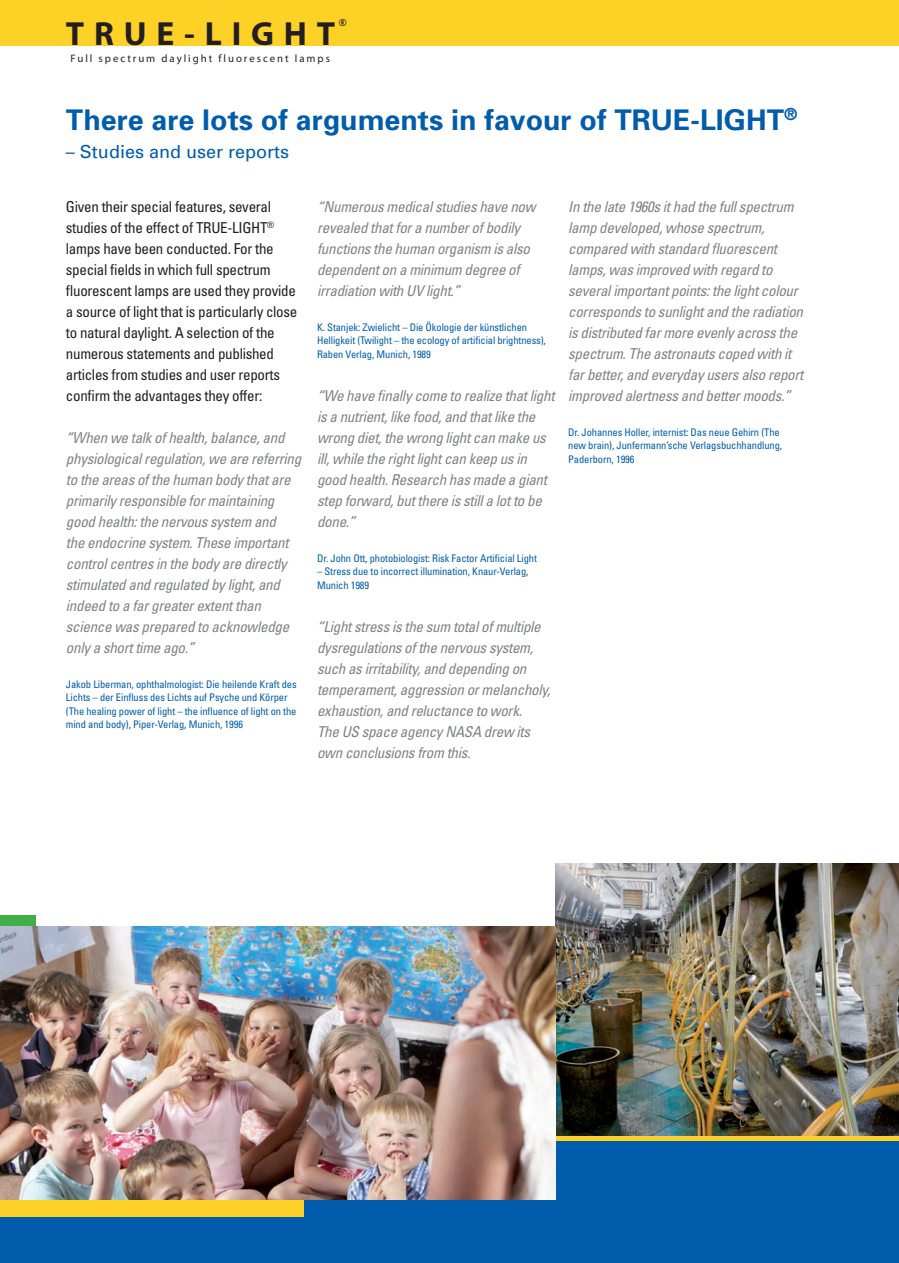
<style>
.page{position:relative;width:899px;height:1263px;background:#fff}
.page>*{position:absolute;margin:0;border:0;box-sizing:border-box;transform-origin:0 0}
.t1{font:700 33.6px "Myriad Pro";letter-spacing:.29em;color:#231f20}
.t2{font:700 28.5px "Univers";color:#015dac}
.t3{font:18px "Univers";color:#015dac}
.t4{font:italic condensed 15px/21px "Univers";letter-spacing:-.02em;color:#808285}
.t5{font:condensed 15px/21px "Univers";letter-spacing:-.02em;color:#231f20}
.t6{font:10.8px "Myriad Pro";letter-spacing:.18em;color:#231f20}
.t7{font:condensed 10.5px/13.5px "Univers";letter-spacing:-.01em;color:#015dac}
.t8{font:500 9.3px "Futura";color:#231f20}
</style>
<div class="page">
<div style="left:0;top:915px;width:36px;height:25px;background:#40ae49"></div>
<div style="left:0;top:1136px;width:898px;height:127px;background:#015dac"></div>
<img style="left:555px;top:863px;width:343px;height:273px">
<div style="left:0;top:1199px;width:304px;height:17px;background:#fed126"></div>
<hr style="left:2px;top:1136px;width:896px;height:4px;background:#fed126">
<img style="left:0;top:927px;width:555px;height:273px">
<div style="left:0;top:0;width:898px;height:45px;background:#fed126"></div>
<p class="t8" style="left:338px;top:16px;width:9px">®</p>
<h1 class="t1" style="left:66px;top:12px;width:270px">TRUE-LIGHT</h1>
<p class="t6" style="left:71px;top:52px;width:261px">Full spectrum daylight fluorescent lamps</p>
<h2 class="t2" style="left:66px;top:102px;width:732px">There are lots of arguments in favour of TRUE-LIGHT<sup>®</sup></h2>
<p class="t3" style="left:66px;top:141px;width:225px">– Studies and user reports</p>
<p class="t4" style="left:317px;top:196px;width:220px">“Numerous medical studies have now revealed that for a number of bodily functions the human organism is also dependent on a minimum degree of irradiation with UV light.”</p>
<p class="t7" style="left:317px;top:320px;width:230px">K. Stanjek: Zwielicht – Die Ökologie der künstlichen<br>Helligkeit (Twilight – the ecology of artificial brightness),<br>Raben Verlag, Munich, 1989</p>
<p class="t4" style="left:317px;top:385px;width:239px">“We have finally come to realize that light is a nutrient, like food, and that like the wrong diet, the wrong light can make us ill, while the right light can keep us in good health. Research has made a giant step forward, but there is still a lot to be done.”</p>
<p class="t7" style="left:317px;top:551px;width:221px">Dr. John Ott, photobiologist: Risk Factor Artificial Light</p>
<p class="t7" style="left:317px;top:564px;width:213px">– Stress due to incorrect illumination, Knaur-Verlag,<br>Munich 1989</p>
<p class="t4" style="left:317px;top:616px;width:235px">“Light stress is the sum total of multiple dysregulations of the nervous system, such as irritability, and depending on temperament, aggression or melancholy, exhaustion, and reluctance to work.<br>The US space agency NASA drew its own conclusions from this.</p>
<p class="t5" style="left:66px;top:196px;width:233px">Given their special features, several studies of the effect of TRUE-LIGHT<sup>® </sup>lamps have been conducted. For the special fields in which full spectrum fluorescent lamps are used they provide a source of light that is particularly close to natural daylight. A selection of the numerous statements and published articles from studies and user reports confirm the advantages they offer:</p>
<p class="t4" style="left:66px;top:427px;width:237px">“When we talk of health, balance, and physiological regulation, we are referring to the areas of the human body that are primarily responsible for maintaining good health: the nervous system and<br>the endocrine system. These important control centres in the body are directly stimulated and regulated by light, and indeed to a far greater extent than science was prepared to acknowledge only a short time ago.”</p>
<p class="t7" style="left:66px;top:677px;width:232px">Jakob Liberman, ophthalmologist: Die heilende Kraft des Lichts – der Einfluss des Lichts auf Psyche und Körper (The healing power of light – the influence of light on the mind and body), Piper-Verlag, Munich, 1996</p>
<p class="t4" style="left:568px;top:196px;width:236px">In the late 1960s it had the full spectrum lamp developed, whose spectrum, compared with standard fluorescent lamps, was improved with regard to several important points: the light colour corresponds to sunlight and the radiation is distributed far more evenly across the spectrum. The astronauts coped with it far better, and everyday users also report improved alertness and better moods.”</p>
<p class="t7" style="left:568px;top:425px;width:215px">Dr. Johannes Holler, internist: Das neue Gehirn (The new brain), Junfermann’sche Verlagsbuchhandlung,<br>Paderborn, 1996</p>
</div>
